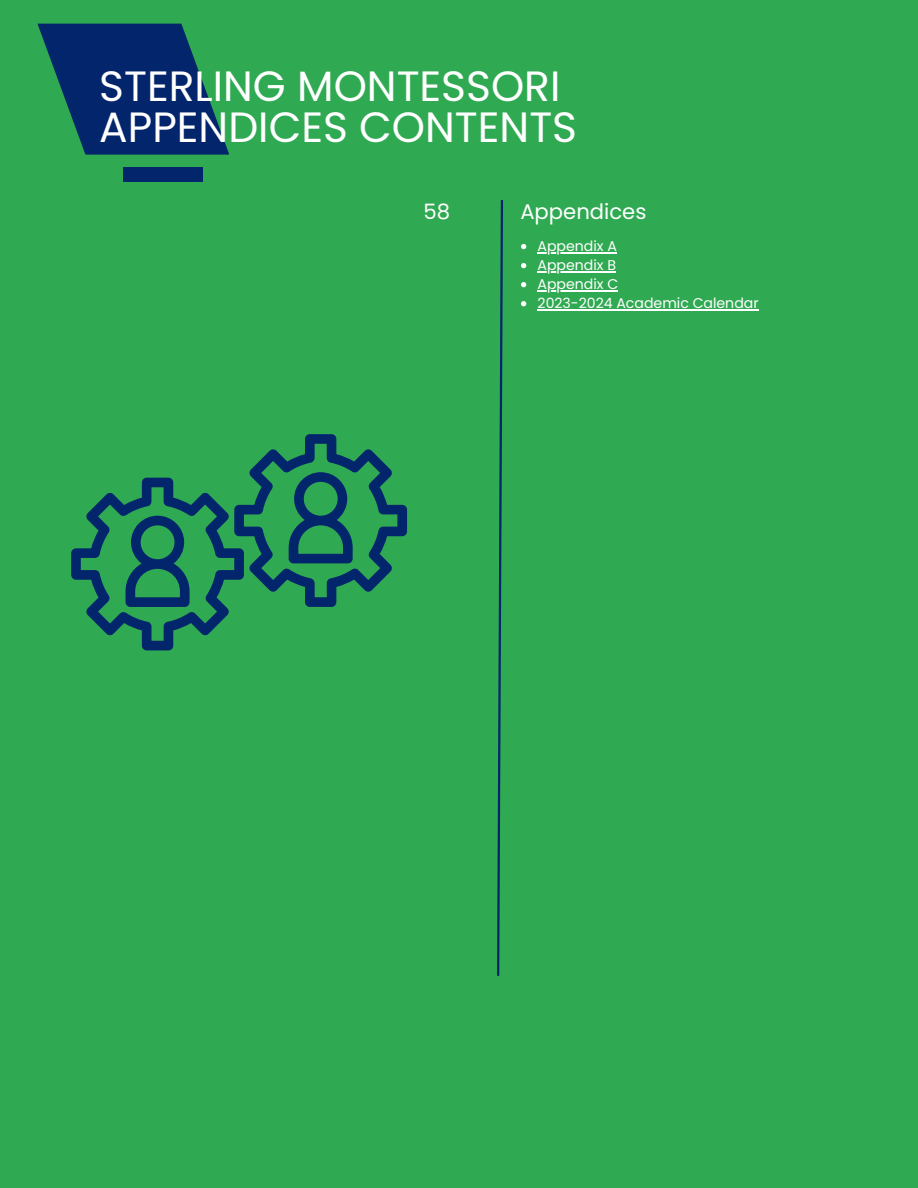
<style>
.page{position:relative;width:918px;height:1188px;background:#30aa52}
.page>*{position:absolute;margin:0;border:0;box-sizing:border-box;transform-origin:0 0}
.t1{font:42.3px/41.2px "Poppins";color:#fff}
.t2{font:21.15px "Poppins";color:#fff}
.t3{font:14.1px "Poppins";color:#fff}
</style>
<div class="page">
<div style="left:123px;top:167px;width:80px;height:15px;background:#03256c"></div>
<svg style="left:497px;top:200px;width:6px;height:776px"></svg>
<svg style="left:71px;top:434px;width:336px;height:216px"></svg>
<svg style="left:37px;top:24px;width:192px;height:131px"></svg>
<svg style="left:521px;top:244px;width:5px;height:5px"></svg>
<hr style="left:538px;top:252px;width:79px;height:1px;background:#fff">
<svg style="left:521px;top:263px;width:5px;height:5px"></svg>
<hr style="left:538px;top:271px;width:78px;height:2px;background:#fff">
<svg style="left:521px;top:282px;width:5px;height:5px"></svg>
<hr style="left:538px;top:290px;width:80px;height:2px;background:#fff">
<svg style="left:521px;top:301px;width:5px;height:5px"></svg>
<hr style="left:538px;top:310px;width:221px;height:1px;background:#fff">
<h1 class="t1" style="left:99px;top:66px;width:479px">STERLING MONTESSORI<br>APPENDICES CONTENTS</h1>
<p class="t2" style="left:424px;top:197px;width:28px">58</p>
<p class="t2" style="left:520px;top:197px;width:128px">Appendices</p>
<h2 class="t3" style="left:538px;top:237px;width:81px">Appendix A</h2>
<p class="t3" style="left:538px;top:256px;width:80px">Appendix B</p>
<p class="t3" style="left:538px;top:275px;width:82px">Appendix C</p>
<p class="t3" style="left:538px;top:294px;width:223px">2023-2024 Academic Calendar</p>
</div>
